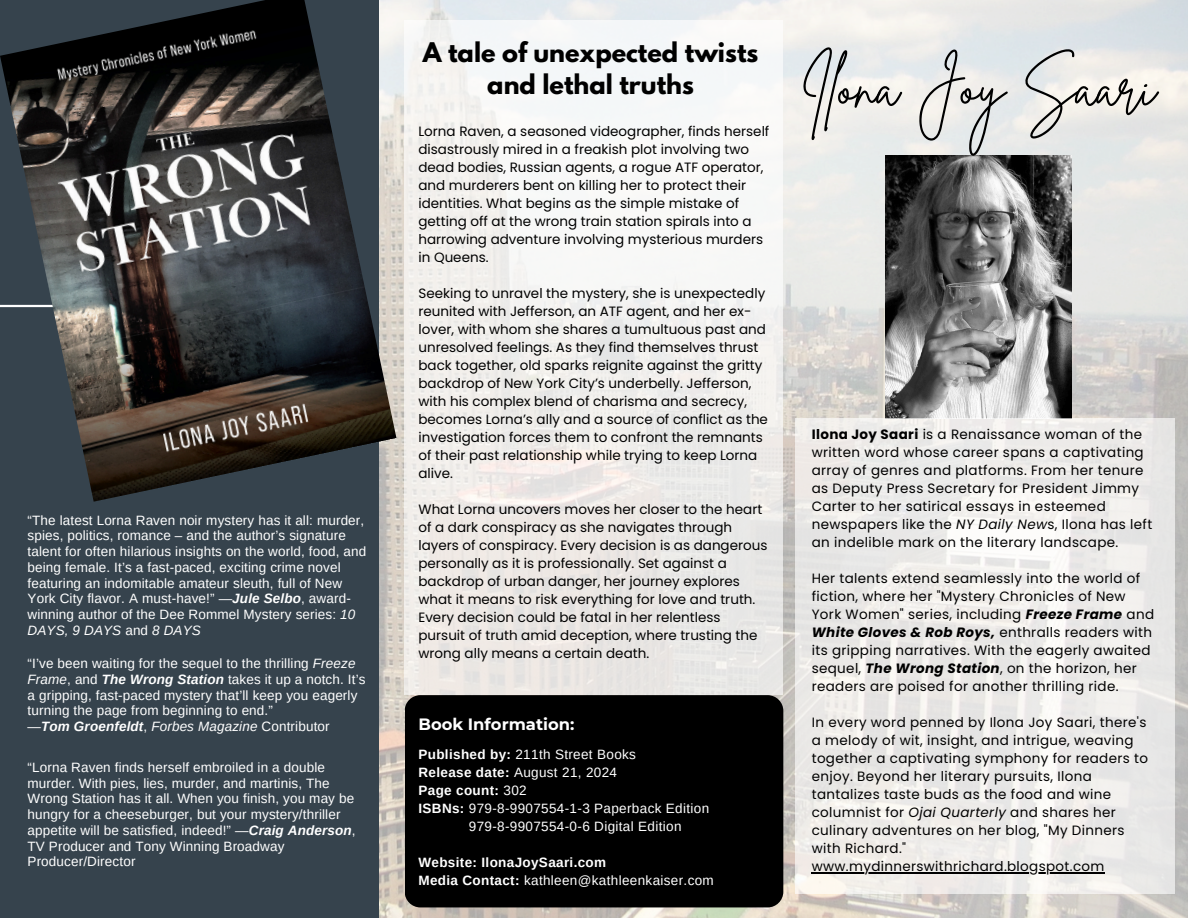
<style>
.page{position:relative;width:1188px;height:918px;background:#fff}
.page>*{position:absolute;margin:0;border:0;box-sizing:border-box;transform-origin:0 0}
.t1{font:57.3px "Brittany Signature";color:#000}
.t2{font:700 24px/32.7px "League Spartan";color:#000;text-align:center}
.t3{font:700 16.35px "Montserrat";color:#fff}
.t4{font:13.5px/18px "Poppins";color:#000}
.t5{font:13.5px/15.8px "Arimo";letter-spacing:.01em;color:#fff}
.t6{font:13.5px/18px "Poppins";letter-spacing:.025em;color:#000}
.t7{font:italic 13.5px "Arimo";letter-spacing:.01em;color:#fff}
.t8{font:700 13.5px "Arimo";letter-spacing:.025em;color:#fff}
.s1{font-weight:700;font-style:italic}
.s2{font-style:italic}
.s3{font-style:normal}
.s4{font-weight:700}
.s5{font-weight:400}
.s6{font-weight:700;color:#000}
</style>
<div class="page">
<img style="left:379px;top:0;width:809px;height:918px">
<div style="left:0;top:0;width:379px;height:918px;background:#36434d"></div>
<img style="left:0;top:0;width:396px;height:502px">
<img style="left:885px;top:156px;width:187px;height:262px">
<svg style="left:796px;top:418px;width:379px;height:476px;fill:#ebeae8"></svg>
<div style="left:405px;top:20px;width:378px;height:675px;background:linear-gradient(to right,#f1eeeb,#f0f1f0)"></div>
<div style="left:405px;top:695px;width:378px;height:212px;background:#000;border-radius:16px"></div>
<hr style="left:812px;top:873px;width:293px;height:1px;background:#000">
<p class="t5" style="left:28px;top:512px;width:340px">“The latest Lorna Raven noir mystery has it all: murder, spies, politics, romance – and the author’s signature talent for often hilarious insights on the world, food, and being female. It’s a fast-paced, exciting crime novel featuring an indomitable amateur sleuth, full of New York City flavor. A must-have!” —<span class="s1">Jule Selbo</span>, award&shy;winning author of the Dee Rommel Mystery series: <span class="s2">10<br>DAYS, 9 DAYS</span> and <span class="s2">8 DAYS</span></p>
<p class="t5" style="left:28px;top:656px;width:340px">“I’ve been waiting for the sequel to the thrilling <span class="s2">Freeze Frame</span>, and <span class="s1">The Wrong Station</span> takes it up a notch. It’s a gripping, fast-paced mystery that’ll keep you eagerly turning the page from beginning to end.”</p>
<p class="t7" style="left:28px;top:719px;width:304px"><span class="s3">—</span><span class="s4">Tom Groenfeldt</span><span class="s3">,</span> Forbes Magazine <span class="s3">Contributor</span></p>
<p class="t5" style="left:28px;top:759px;width:330px">“Lorna Raven finds herself embroiled in a double murder. With pies, lies, murder, and martinis, The Wrong Station has it all. When you finish, you may be hungry for a cheeseburger, but your mystery/thriller appetite will be satisfied, indeed!” —<span class="s1">Craig Anderson</span>, TV Producer and Tony Winning Broadway Producer/Director</p>
<h2 class="t2" style="left:423px;top:39px;width:337px">A tale of unexpected twists and lethal truths</h2>
<p class="t4" style="left:418px;top:122px;width:352px">Lorna Raven, a seasoned videographer, finds herself disastrously mired in a freakish plot involving two dead bodies, Russian agents, a rogue ATF operator, and murderers bent on killing her to protect their identities. What begins as the simple mistake of getting off at the wrong train station spirals into a harrowing adventure involving mysterious murders in Queens.</p>
<p class="t4" style="left:418px;top:284px;width:351px">Seeking to unravel the mystery, she is unexpectedly reunited with Jefferson, an ATF agent, and her ex&shy;lover, with whom she shares a tumultuous past and unresolved feelings. As they find themselves thrust back together, old sparks reignite against the gritty backdrop of New York City’s underbelly. Jefferson, with his complex blend of charisma and secrecy, becomes Lorna’s ally and a source of conflict as the investigation forces them to confront the remnants of their past relationship while trying to keep Lorna alive.</p>
<p class="t4" style="left:418px;top:500px;width:351px">What Lorna uncovers moves her closer to the heart of a dark conspiracy as she navigates through layers of conspiracy. Every decision is as dangerous personally as it is professionally. Set against a backdrop of urban danger, her journey explores what it means to risk everything for love and truth.<br>Every decision could be fatal in her relentless pursuit of truth amid deception, where trusting the wrong ally means a certain death.</p>
<p class="t3" style="left:419px;top:714px;width:157px">Book Information:</p>
<p class="t5" style="left:418px;top:746px;width:219px"><span class="s4">Published by:</span> 211th Street Books</p>
<p class="t5" style="left:418px;top:764px;width:200px"><span class="s4">Release date:</span> August 21, 2024</p>
<h1 class="t8" style="left:418px;top:783px;width:110px">Page count: <span class="s5">302</span></h1>
<p class="t5" style="left:418px;top:800px;width:292px"><span class="s4">ISBNs:</span> 979-8-9907554-1-3 Paperback Edition</p>
<p class="t5" style="left:418px;top:818px;width:265px"><span class="s6">ISBNs:</span> 979-8-9907554-0-6 Digital Edition</p>
<p class="t8" style="left:418px;top:855px;width:189px">Website: IlonaJoySaari.com</p>
<p class="t5" style="left:418px;top:872px;width:297px"><span class="s4">Media Contact:</span> kathleen@kathleenkaiser.com</p>
<p class="t1" style="left:801px;top:50px;width:357px">Ilona Joy Saari</p>
<p class="t6" style="left:812px;top:426px;width:342px"><span class="s4">Ilona Joy Saari</span> is a Renaissance woman of the written word whose career spans a captivating array of genres and platforms. From her tenure as Deputy Press Secretary for President Jimmy Carter to her satirical essays in esteemed newspapers like the <span class="s2">NY Daily New</span>s, Ilona has left an indelible mark on the literary landscape.</p>
<h2 class="t6" style="left:812px;top:570px;width:344px">Her talents extend seamlessly into the world of fiction, where her "Mystery Chronicles of New York Women" series, including <span class="s1">Freeze Frame</span> and <span class="s1">White Gloves &amp; Rob Roys,</span> enthralls readers with its gripping narratives. With the eagerly awaited sequel, <span class="s1">The Wrong Station</span>, on the horizon, her readers are poised for another thrilling ride.</h2>
<h3 class="t6" style="left:812px;top:714px;width:338px">In every word penned by Ilona Joy Saari, there's a melody of wit, insight, and intrigue, weaving together a captivating symphony for readers to enjoy. Beyond her literary pursuits, Ilona tantalizes taste buds as the food and wine columnist for <span class="s2">Ojai Quarterly</span> and shares her culinary adventures on her blog, "My Dinners with Richard."</h3>
<p class="t6" style="left:812px;top:858px;width:294px">www.mydinnerswithrichard.blogspot.com</p>
</div>
